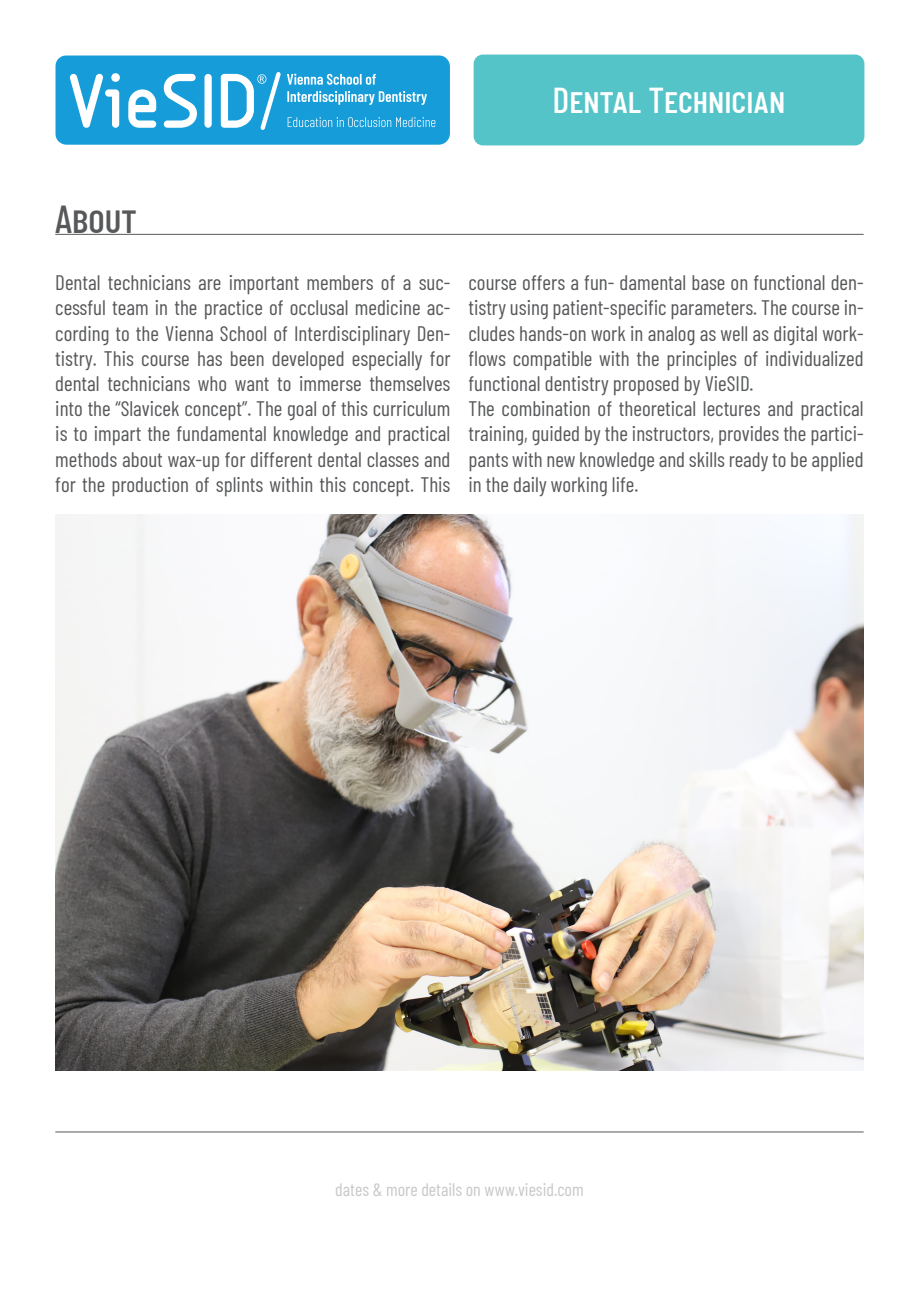
<style>
.page{position:relative;width:919px;height:1289px;background:#fff}
.page>*{position:absolute;margin:0;border:0;box-sizing:border-box;transform-origin:0 0}
.t1{font:500 39px "Barlow Condensed";color:#57585a}
.t2{font:500 36px "Barlow Condensed";color:#fff}
.t3{font:21px/25.2px "Barlow Condensed";color:#57585a;text-align:justify}
.t4{font:18px "Barlow Condensed";color:#c7c8ca}
</style>
<div class="page">
<svg style="left:55px;top:55px;width:395px;height:90px;background:#3dacde"></svg>
<hr style="left:55px;top:234px;width:808px;height:1px;background:#57585a">
<hr style="left:55px;top:1131px;width:808px;height:1px;background:#57585a">
<div style="left:474px;top:55px;width:389px;height:90px;background:#54c4c8;border-radius:9px"></div>
<div style="left:473px;top:55px;width:391px;height:90px;border:2px solid #54c4c8;border-radius:9px"></div>
<img style="left:55px;top:514px;width:808px;height:556px">
<p class="t1" style="left:55px;top:191px;width:83px">About</p>
<h2 class="t2" style="left:552px;top:74px;width:234px">Dental Technician</h2>
<p class="t3" style="left:55px;top:268px;width:396px">Dental technicians are important members of a suc&shy;cessful team in the practice of occlusal medicine ac&shy;cording to the Vienna School of Interdisciplinary Den&shy;tistry. This course has been developed especially for dental technicians who want to immerse themselves into the “Slavicek concept”. The goal of this curriculum is to impart the fundamental knowledge and practical methods about wax-up for different dental classes and for the production of splints within this concept. This</p>
<p class="t3" style="left:468px;top:268px;width:396px">course offers a fun- damental base on functional den&shy;tistry using patient-specific parameters. The course in&shy;cludes hands-on work in analog as well as digital work&shy;flows compatible with the principles of individualized functional dentistry proposed by VieSID.</p>
<p class="t3" style="left:468px;top:394px;width:396px">The combination of theoretical lectures and practical training, guided by the instructors, provides the partici&shy;pants with new knowledge and skills ready to be applied in the daily working life.</p>
<p class="t4" style="left:335px;top:1176px;width:250px">dates &amp; more details on www.viesid.com</p>
</div>
